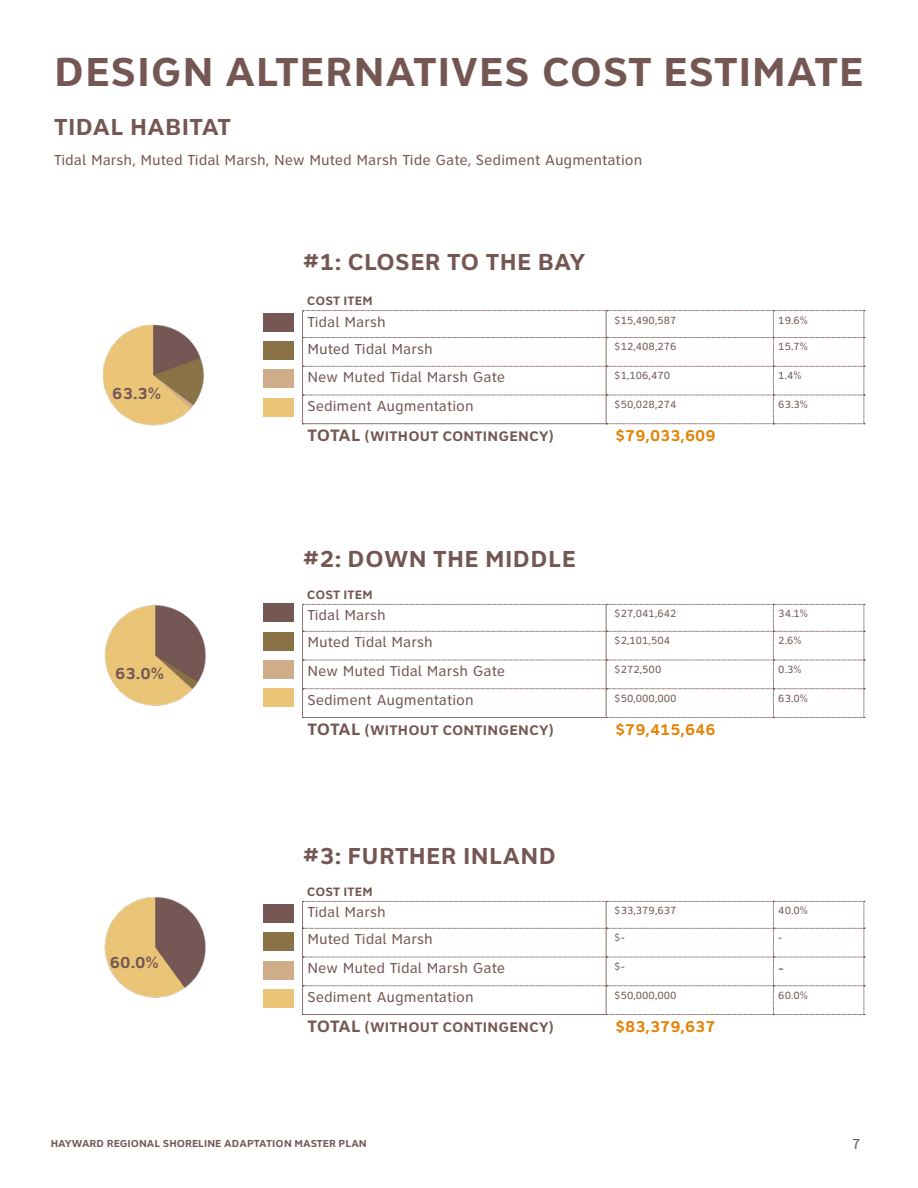
<style>
.page{position:relative;width:918px;height:1188px;background:#fff}
.page>*{position:absolute;margin:0;border:0;box-sizing:border-box;transform-origin:0 0}
.t1{font:700 42px "Clearview Text";letter-spacing:.015em;color:#745753}
.t2{font:700 24px "Clearview Text";letter-spacing:.015em;color:#745753}
.t3{font:700 16.5px "Clearview Text";color:#745753}
.t4{font:700 16.2px "Clearview Text";color:#e38408}
.t5{font:15px "Clearview Text";color:#745753}
.t6{font:700 14.4px "Clearview Text";letter-spacing:.015em;color:#745753}
.t7{font:700 12.6px "Clearview Text";letter-spacing:.01em;color:#745753}
.t8{font:10.8px "Clearview Text";color:#725753}
.t9{font:700 10.5px "Clearview Text";color:#745753}
.s1{font-size:17.1px}
</style>
<div class="page">
<img style="left:103px;top:324px;width:101px;height:102px">
<img style="left:104px;top:605px;width:102px;height:101px">
<img style="left:104px;top:897px;width:102px;height:101px">
<svg style="left:302px;top:310px;width:563px;height:115px"></svg>
<svg style="left:302px;top:604px;width:563px;height:114px"></svg>
<svg style="left:302px;top:901px;width:563px;height:114px"></svg>
<div style="left:264px;top:341px;width:30px;height:19px;background:#897346"></div>
<div style="left:264px;top:370px;width:30px;height:18px;background:#cfad8a"></div>
<div style="left:264px;top:313px;width:30px;height:18px;background:#755753"></div>
<div style="left:264px;top:398px;width:30px;height:18px;background:#ebc478"></div>
<div style="left:264px;top:632px;width:30px;height:18px;background:#897346"></div>
<div style="left:264px;top:660px;width:30px;height:18px;background:#cfad8a"></div>
<div style="left:264px;top:604px;width:30px;height:18px;background:#755753"></div>
<div style="left:264px;top:689px;width:30px;height:18px;background:#ebc478"></div>
<div style="left:264px;top:933px;width:30px;height:18px;background:#897346"></div>
<div style="left:264px;top:961px;width:30px;height:18px;background:#cfad8a"></div>
<div style="left:264px;top:904px;width:30px;height:19px;background:#755753"></div>
<div style="left:264px;top:990px;width:30px;height:18px;background:#ebc478"></div>
<h1 class="t1" style="left:54px;top:47px;width:811px">DESIGN ALTERNATIVES COST ESTIMATE</h1>
<h2 class="t2" style="left:54px;top:113px;width:178px">TIDAL HABITAT</h2>
<p class="t5" style="left:54px;top:152px;width:590px">Tidal Marsh, Muted Tidal Marsh, New Muted Marsh Tide Gate, Sediment Augmentation</p>
<p class="t3" style="left:112px;top:384px;width:51px">63.3%</p>
<p class="t3" style="left:115px;top:664px;width:51px">63.0%</p>
<p class="t3" style="left:110px;top:953px;width:51px">60.0%</p>
<h2 class="t2" style="left:302px;top:248px;width:285px">#1: CLOSER TO THE BAY</h2>
<p class="t7" style="left:307px;top:294px;width:67px">COST ITEM</p>
<p class="t5" style="left:307px;top:313px;width:80px">Tidal Marsh</p>
<p class="t8" style="left:614px;top:314px;width:64px">$15,490,587</p>
<p class="t8" style="left:778px;top:314px;width:31px">19.6%</p>
<p class="t5" style="left:307px;top:340px;width:127px">Muted Tidal Marsh</p>
<p class="t8" style="left:614px;top:341px;width:64px">$12,408,276</p>
<p class="t8" style="left:778px;top:341px;width:31px">15.7%</p>
<p class="t5" style="left:307px;top:369px;width:199px">New Muted Tidal Marsh Gate</p>
<p class="t8" style="left:614px;top:370px;width:57px">$1,106,470</p>
<p class="t8" style="left:778px;top:370px;width:25px">1.4%</p>
<p class="t5" style="left:307px;top:398px;width:168px">Sediment Augmentation</p>
<p class="t8" style="left:614px;top:398px;width:64px">$50,028,274</p>
<p class="t8" style="left:778px;top:398px;width:31px">63.3%</p>
<p class="t6" style="left:308px;top:428px;width:248px"><span class="s1">TOTAL</span> (WITHOUT CONTINGENCY)</p>
<p class="t4" style="left:615px;top:426px;width:102px">$79,033,609</p>
<h2 class="t2" style="left:302px;top:545px;width:275px">#2: DOWN THE MIDDLE</h2>
<p class="t7" style="left:307px;top:588px;width:67px">COST ITEM</p>
<p class="t5" style="left:307px;top:607px;width:80px">Tidal Marsh</p>
<p class="t8" style="left:614px;top:608px;width:64px">$27,041,642</p>
<p class="t8" style="left:778px;top:608px;width:31px">34.1%</p>
<p class="t5" style="left:307px;top:634px;width:127px">Muted Tidal Marsh</p>
<p class="t8" style="left:614px;top:635px;width:57px">$2,101,504</p>
<p class="t8" style="left:778px;top:635px;width:25px">2.6%</p>
<p class="t5" style="left:307px;top:663px;width:199px">New Muted Tidal Marsh Gate</p>
<p class="t8" style="left:614px;top:663px;width:49px">$272,500</p>
<p class="t8" style="left:778px;top:663px;width:25px">0.3%</p>
<p class="t5" style="left:307px;top:691px;width:168px">Sediment Augmentation</p>
<p class="t8" style="left:614px;top:692px;width:64px">$50,000,000</p>
<p class="t8" style="left:778px;top:692px;width:31px">63.0%</p>
<p class="t6" style="left:308px;top:722px;width:248px"><span class="s1">TOTAL</span> (WITHOUT CONTINGENCY)</p>
<p class="t4" style="left:615px;top:720px;width:102px">$79,415,646</p>
<h2 class="t2" style="left:302px;top:842px;width:255px">#3: FURTHER INLAND</h2>
<p class="t7" style="left:307px;top:885px;width:67px">COST ITEM</p>
<p class="t5" style="left:307px;top:904px;width:80px">Tidal Marsh</p>
<p class="t8" style="left:614px;top:905px;width:64px">$33,379,637</p>
<p class="t8" style="left:778px;top:905px;width:31px">40.0%</p>
<p class="t5" style="left:307px;top:931px;width:127px">Muted Tidal Marsh</p>
<p class="t8" style="left:614px;top:932px;width:12px">$-</p>
<p class="t8" style="left:778px;top:932px;width:6px">-</p>
<p class="t5" style="left:307px;top:960px;width:199px">New Muted Tidal Marsh Gate</p>
<p class="t8" style="left:614px;top:960px;width:12px">$-</p>
<p class="t5" style="left:778px;top:960px;width:7px">-</p>
<p class="t5" style="left:307px;top:988px;width:168px">Sediment Augmentation</p>
<p class="t8" style="left:614px;top:989px;width:64px">$50,000,000</p>
<p class="t8" style="left:778px;top:989px;width:31px">60.0%</p>
<p class="t6" style="left:308px;top:1019px;width:248px"><span class="s1">TOTAL</span> (WITHOUT CONTINGENCY)</p>
<p class="t4" style="left:615px;top:1017px;width:102px">$83,379,637</p>
<p class="t9" style="left:51px;top:1137px;width:317px">HAYWARD REGIONAL SHORELINE ADAPTATION MASTER PLAN</p>
<p class="t5" style="left:852px;top:1136px;width:10px">7</p>
</div>
